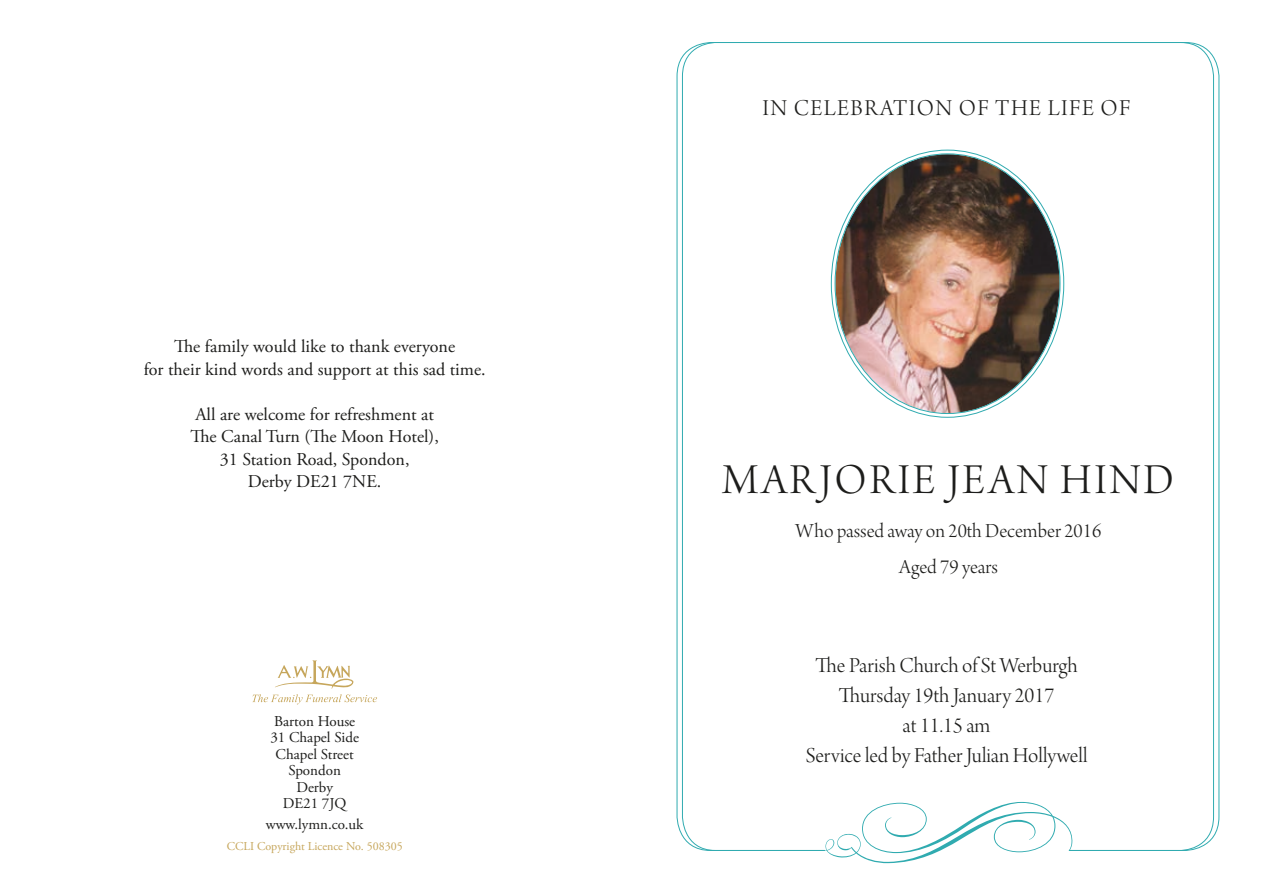
<style>
.page{position:relative;width:1263px;height:893px;background:#fff}
.page>*{position:absolute;margin:0;border:0;box-sizing:border-box;transform-origin:0 0}
.t1{font:45px "Arno Pro Light Display";letter-spacing:.06em;color:#1d1d1b}
.t2{font:24px "Arno Pro Light Display";letter-spacing:.06em;color:#1d1d1b}
.t3{font:22.5px/30px "Arno Pro Light Display";color:#1d1d1b;text-align:center}
.t4{font:21px/36px "Arno Pro Light Display";color:#1d1d1b;text-align:center}
.t5{font:18px/22.5px "Adobe Garamond Pro";color:#1d1d1b;text-align:center}
.t6{font:15px/16.5px "Adobe Garamond Pro";color:#1d1d1b;text-align:center}
.t7{font:12px "Adobe Garamond Pro";color:#c6a65b}
</style>
<div class="page">
<svg style="left:825px;top:802px;width:248px;height:61px"></svg>
<img style="left:835px;top:154px;width:225px;height:259px">
<svg style="left:252px;top:660px;width:125px;height:44px"></svg>
<p class="t5" style="left:144px;top:336px;width:343px">The family would like to thank everyone<br>for their kind words and support at this sad time.</p>
<p class="t5" style="left:190px;top:403px;width:250px">All are welcome for refreshment at<br>The Canal Turn (The Moon Hotel),<br>31 Station Road, Spondon,<br>Derby DE21 7NE.</p>
<p class="t6" style="left:270px;top:713px;width:90px">Barton House<br>31 Chapel Side<br>Chapel Street<br>Spondon<br>Derby<br>DE21 7JQ</p>
<p class="t6" style="left:266px;top:816px;width:99px">www.lymn.co.uk</p>
<p class="t7" style="left:227px;top:839px;width:178px">CCLI Copyright Licence No. 508305</p>
<h2 class="t2" style="left:762px;top:95px;width:369px">IN CELEBRATION OF THE LIFE OF</h2>
<h1 class="t1" style="left:722px;top:455px;width:454px">MARJORIE JEAN HIND</h1>
<p class="t4" style="left:796px;top:514px;width:307px">Who passed away on 20th December 2016<br>Aged 79 years</p>
<p class="t3" style="left:806px;top:652px;width:283px">The Parish Church of St Werburgh<br>Thursday 19th January 2017<br>at 11.15 am<br>Service led by Father Julian Hollywell</p>
</div>
